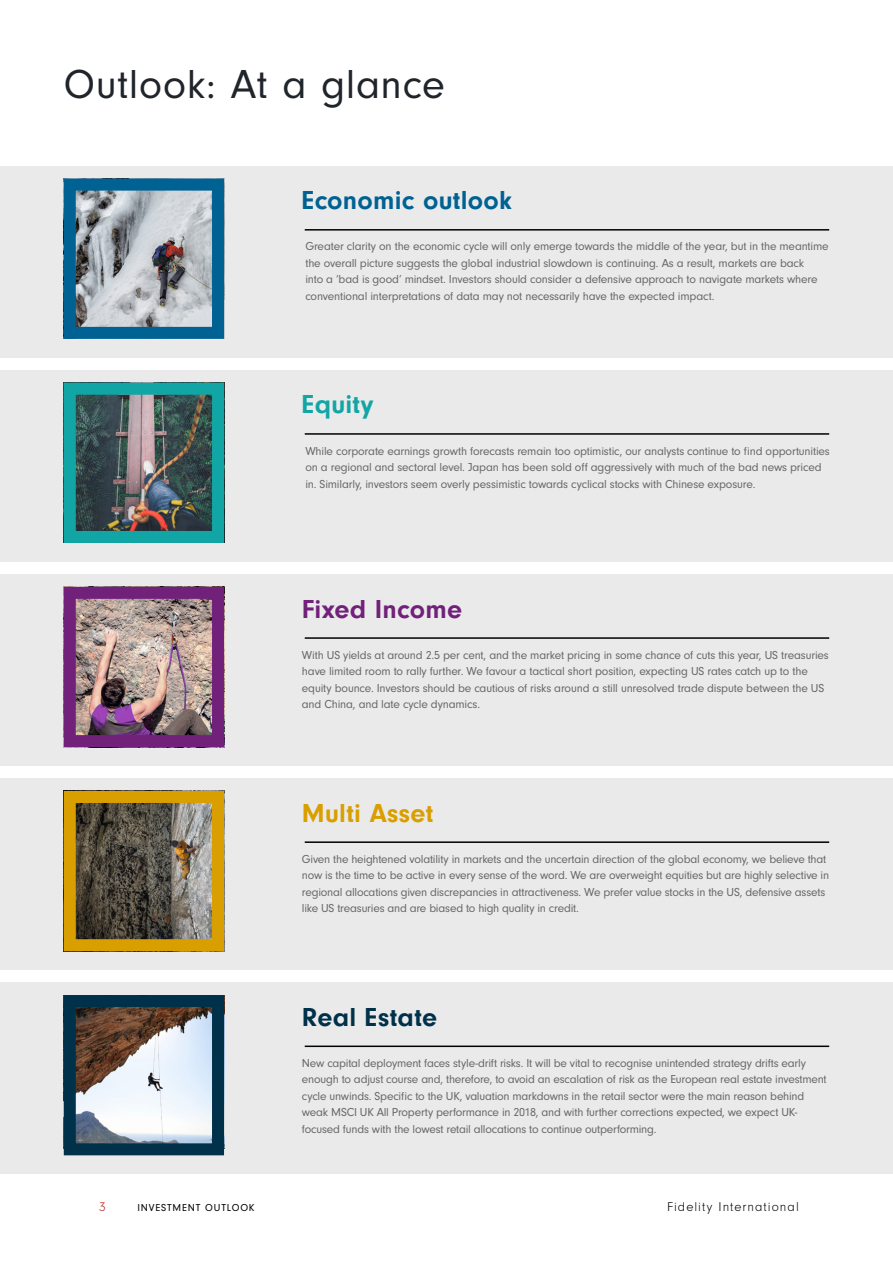
<style>
.page{position:relative;width:893px;height:1263px;background:#fff}
.page>*{position:absolute;margin:0;border:0;box-sizing:border-box;transform-origin:0 0}
.t1{font:42px "Neuzeit Gro";letter-spacing:.015em;color:#20242b}
.t2{font:700 27px "Neuzeit Gro";letter-spacing:.01em;color:#006193}
.t3{font:700 27px "Neuzeit Gro";letter-spacing:.01em;color:#72217b}
.t4{font:700 27px "Neuzeit Gro";letter-spacing:.01em;color:#d99f00}
.t5{font:700 27px "Neuzeit Gro";letter-spacing:.01em;color:#00314a}
.t6{font:700 27px "Neuzeit Gro";letter-spacing:.01em;color:#12a5a5}
.t7{font:300 13.2px "Neuzeit Gro";letter-spacing:.08em;color:#000}
.t8{font:300 13.2px "Neuzeit Gro";color:#b72f2a}
.t9{font:12px/16.5px "Neuzeit Gro";letter-spacing:-.015em;color:#666767}
.t10{font:10.5px "Neuzeit Gro";letter-spacing:.08em;color:#000}
</style>
<div class="page">
<div style="left:0;top:370px;width:893px;height:191px;background:#eaeaea"></div>
<div style="left:0;top:166px;width:893px;height:191px;background:#eaeaea"></div>
<div style="left:0;top:574px;width:893px;height:191px;background:#eaeaea"></div>
<div style="left:0;top:778px;width:893px;height:191px;background:#eaeaea"></div>
<div style="left:0;top:982px;width:893px;height:192px;background:#eaeaea"></div>
<img style="left:77px;top:396px;width:134px;height:134px">
<div style="left:64px;top:383px;width:160px;height:160px;border:12px solid #12a5a5"></div>
<img style="left:77px;top:192px;width:134px;height:134px">
<div style="left:64px;top:179px;width:160px;height:160px;border:12px solid #006193"></div>
<img style="left:77px;top:600px;width:134px;height:134px">
<div style="left:64px;top:587px;width:160px;height:160px;border:12px solid #72217b"></div>
<img style="left:77px;top:804px;width:134px;height:134px">
<div style="left:64px;top:791px;width:160px;height:160px;border:12px solid #d99f00"></div>
<img style="left:77px;top:1008px;width:134px;height:134px">
<div style="left:64px;top:995px;width:160px;height:160px;border:12px solid #00314a"></div>
<hr style="left:305px;top:433px;width:524px;height:2px;background:#000">
<hr style="left:305px;top:229px;width:524px;height:2px;background:#000">
<hr style="left:305px;top:637px;width:524px;height:2px;background:#000">
<hr style="left:305px;top:841px;width:524px;height:2px;background:#000">
<hr style="left:305px;top:1045px;width:524px;height:2px;background:#000">
<h1 class="t1" style="left:64px;top:62px;width:383px">Outlook: At a glance</h1>
<h2 class="t2" style="left:302px;top:185px;width:211px">Economic outlook</h2>
<p class="t9" style="left:305px;top:238px;width:525px">Greater clarity on the economic cycle will only emerge towards the middle of the year, but in the meantime the overall picture suggests the global industrial slowdown is continuing. As a result, markets are back<br>into a ‘bad is good’ mindset. Investors should consider a defensive approach to navigate markets where conventional interpretations of data may not necessarily have the expected impact.</p>
<h2 class="t6" style="left:302px;top:389px;width:73px">Equity</h2>
<p class="t9" style="left:305px;top:442px;width:526px">While corporate earnings growth forecasts remain too optimistic, our analysts continue to find opportunities on a regional and sectoral level. Japan has been sold off aggressively with much of the bad news priced in. Similarly, investors seem overly pessimistic towards cyclical stocks with Chinese exposure.</p>
<h2 class="t3" style="left:302px;top:594px;width:162px">Fixed Income</h2>
<p class="t9" style="left:302px;top:647px;width:528px">With US yields at around 2.5 per cent, and the market pricing in some chance of cuts this year, US treasuries have limited room to rally further. We favour a tactical short position, expecting US rates catch up to the equity bounce. Investors should be cautious of risks around a still unresolved trade dispute between the US and China, and late cycle dynamics.</p>
<h2 class="t4" style="left:302px;top:798px;width:133px">Multi Asset</h2>
<p class="t9" style="left:302px;top:851px;width:529px">Given the heightened volatility in markets and the uncertain direction of the global economy, we believe that now is the time to be active in every sense of the word. We are overweight equities but are highly selective in regional allocations given discrepancies in attractiveness. We prefer value stocks in the US, defensive assets like US treasuries and are biased to high quality in credit.</p>
<h2 class="t5" style="left:302px;top:1002px;width:137px">Real Estate</h2>
<p class="t9" style="left:302px;top:1055px;width:526px">New capital deployment faces style-drift risks. It will be vital to recognise unintended strategy drifts early enough to adjust course and, therefore, to avoid an escalation of risk as the European real estate investment cycle unwinds. Specific to the UK, valuation markdowns in the retail sector were the main reason behind weak MSCI UK All Property performance in 2018, and with further corrections expected, we expect UK&shy;focused funds with the lowest retail allocations to continue outperforming.</p>
<p class="t8" style="left:99px;top:1200px;width:8px">3</p>
<p class="t10" style="left:137px;top:1201px;width:119px">INVESTMENT OUTLOOK</p>
<p class="t7" style="left:667px;top:1199px;width:133px">Fidelity International</p>
</div>
